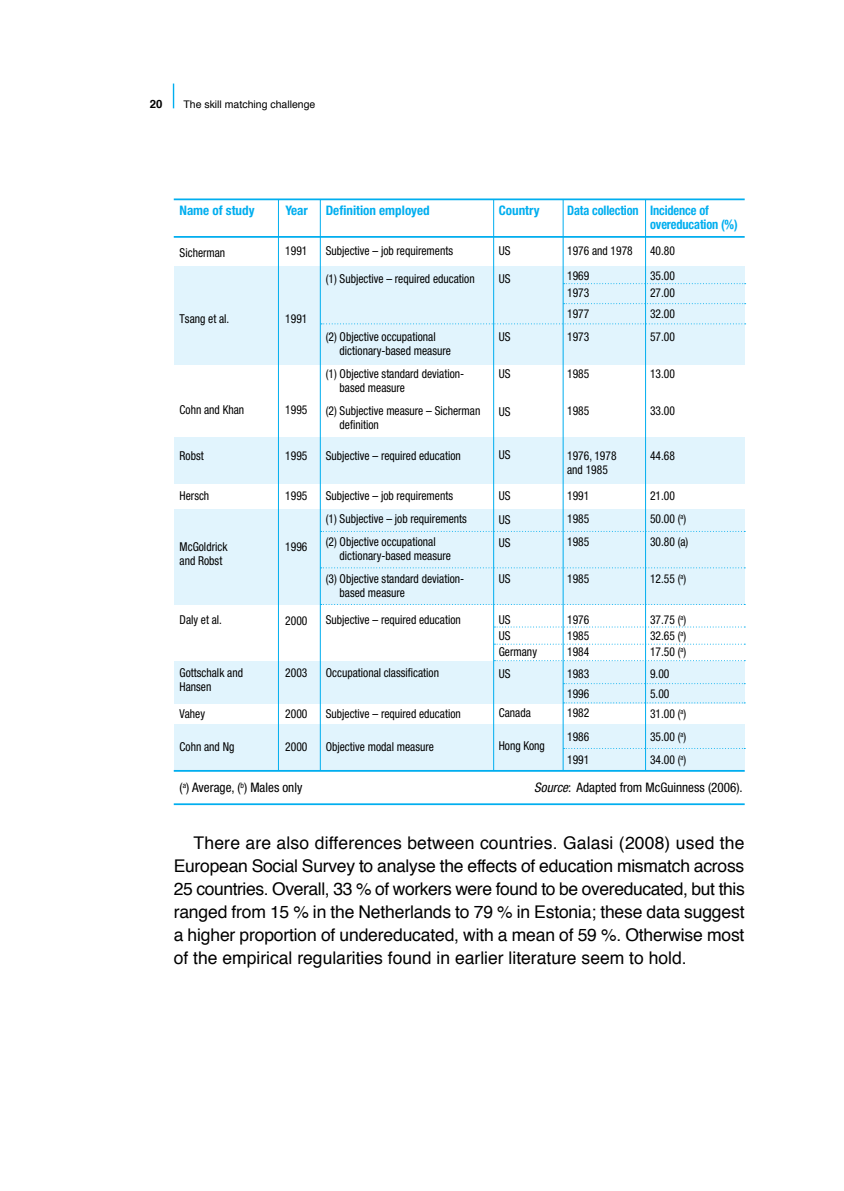
<style>
.page{position:relative;width:844px;height:1191px;background:#fff}
.page>*{position:absolute;margin:0;border:0;box-sizing:border-box;transform-origin:0 0}
.t1{font:17.5px/22.9px "Helvetica";color:#000;text-align:justify}
.t2{font:condensed 13.12px "Helvetica Neue LT Std";color:#000}
.t3{font:700 condensed 13.12px/14px "Helvetica Neue LT Std";letter-spacing:-.01em;color:#00aeef;scale:.94 1}
.t4{font:700 condensed 13.12px "Helvetica Neue LT Std";letter-spacing:-.01em;color:#00aeef}
.t5{font:condensed 12.25px/22.8px "Helvetica Neue LT Std";color:#000;scale:.94 1}
.t6{font:700 11.38px "Helvetica";color:#000}
.t7{font:10.5px "Helvetica";color:#000}
.s1{font-style:italic}
</style>
<div class="page">
<div style="left:174px;top:661px;width:570px;height:42px;background:#e1f4fd"></div>
<div style="left:174px;top:724px;width:570px;height:47px;background:#e1f4fd"></div>
<div style="left:174px;top:266px;width:570px;height:98px;background:#e1f4fd"></div>
<div style="left:174px;top:437px;width:570px;height:46px;background:#e1f4fd"></div>
<div style="left:174px;top:509px;width:571px;height:96px;background:#e1f4fd"></div>
<hr style="left:174px;top:198px;width:570px;height:2px;background:#00aeef">
<hr style="left:278px;top:200px;width:1px;height:571px;background:#00aeef">
<hr style="left:493px;top:200px;width:1px;height:571px;background:#00aeef">
<hr style="left:562px;top:200px;width:1px;height:571px;background:#00aeef">
<hr style="left:645px;top:200px;width:1px;height:571px;background:#00aeef">
<hr style="left:320px;top:200px;width:1px;height:571px;background:#00aeef">
<hr style="left:174px;top:236px;width:570px;height:2px;background:#00aeef">
<hr style="left:174px;top:770px;width:570px;height:1px;background:#00aeef">
<hr style="left:174px;top:803px;width:570px;height:2px;background:#00aeef">
<svg style="left:563px;top:283px;width:182px;height:1px"></svg>
<svg style="left:563px;top:303px;width:182px;height:1px"></svg>
<svg style="left:321px;top:323px;width:424px;height:1px"></svg>
<svg style="left:494px;top:626px;width:251px;height:1px"></svg>
<svg style="left:494px;top:643px;width:251px;height:1px"></svg>
<svg style="left:494px;top:660px;width:251px;height:1px"></svg>
<svg style="left:563px;top:683px;width:182px;height:1px"></svg>
<svg style="left:563px;top:748px;width:182px;height:1px"></svg>
<svg style="left:563px;top:702px;width:182px;height:1px"></svg>
<svg style="left:320px;top:531px;width:425px;height:1px"></svg>
<svg style="left:320px;top:567px;width:425px;height:1px"></svg>
<svg style="left:320px;top:604px;width:425px;height:1px"></svg>
<svg style="left:173px;top:84px;width:1px;height:24px"></svg>
<p class="t6" style="left:150px;top:95px;width:14px">20</p>
<p class="t7" style="left:183px;top:97px;width:133px">The skill matching challenge</p>
<p class="t4" style="left:179px;top:202px;width:77px">Name of study</p>
<p class="t4" style="left:285px;top:202px;width:24px">Year</p>
<p class="t4" style="left:326px;top:202px;width:105px">Definition employed</p>
<p class="t4" style="left:498px;top:202px;width:42px">Country</p>
<p class="t3" style="left:650px;top:203px;width:95px;text-indent:-83px">Data collection Incidence of overeducation (%)</p>
<p class="t5" style="left:180px;top:241px;width:50px">Sicherman</p>
<p class="t5" style="left:326px;top:239px;width:137px">Subjective – job requirements</p>
<p class="t5" style="left:326px;top:267px;width:160px">(1) Subjective – required education</p>
<p class="t5" style="left:498px;top:239px;width:14px">US</p>
<p class="t5" style="left:498px;top:267px;width:14px">US</p>
<p class="t5" style="left:567px;top:239px;width:71px;line-height:24.5px">1976 and 1978<br>1969</p>
<p class="t5" style="left:567px;top:282px;width:25px;line-height:21px">1973<br>1977</p>
<p class="t5" style="left:567px;top:325px;width:25px">1973</p>
<p class="t5" style="left:567px;top:362px;width:25px">1985</p>
<p class="t5" style="left:567px;top:399px;width:25px">1985</p>
<p class="t5" style="left:567px;top:449px;width:54px;line-height:14px">1976, 1978 and 1985</p>
<p class="t5" style="left:567px;top:484px;width:25px;text-align:justify">1991<br>1985<br>1985</p>
<p class="t5" style="left:567px;top:567px;width:25px">1985</p>
<p class="t5" style="left:567px;top:611px;width:25px;line-height:15.9px;text-align:justify">1976<br>1985<br>1984</p>
<p class="t5" style="left:567px;top:663px;width:25px;line-height:19.6px;text-align:justify">1983<br>1996<br>1982</p>
<p class="t5" style="left:567px;top:725px;width:25px">1986<br>1991</p>
<p class="t5" style="left:650px;top:239px;width:28px;line-height:24.5px">40.80<br>35.00</p>
<p class="t5" style="left:650px;top:282px;width:28px;line-height:21px">27.00<br>32.00</p>
<p class="t5" style="left:650px;top:325px;width:28px">57.00</p>
<p class="t5" style="left:650px;top:362px;width:28px">13.00</p>
<p class="t5" style="left:650px;top:399px;width:28px">33.00</p>
<p class="t5" style="left:650px;top:444px;width:28px">44.68</p>
<p class="t5" style="left:650px;top:484px;width:42px">21.00<br>50.00 (<sup>a</sup>)<br>30.80 (a)</p>
<p class="t5" style="left:650px;top:567px;width:40px">12.55 (<sup>a</sup>)</p>
<p class="t5" style="left:650px;top:611px;width:40px;line-height:16.3px;text-align:justify">37.75 (<sup>a</sup>)<br>32.65 (<sup>a</sup>)<br>17.50 (<sup>a</sup>)</p>
<p class="t5" style="left:650px;top:664px;width:40px;line-height:19.6px">9.00<br>5.00<br>31.00 (<sup>a</sup>)</p>
<p class="t5" style="left:650px;top:725px;width:40px">35.00 (<sup>a</sup>)<br>34.00 (<sup>a</sup>)</p>
<p class="t5" style="left:285px;top:239px;width:25px">1991</p>
<p class="t5" style="left:285px;top:307px;width:25px">1991</p>
<p class="t5" style="left:180px;top:307px;width:54px">Tsang et al.</p>
<p class="t5" style="left:339px;top:330px;width:120px;line-height:14px;text-indent:-14px">(2) Objective occupational dictionary-based measure</p>
<p class="t5" style="left:339px;top:366px;width:134px;line-height:14px;text-indent:-14px">(1) Objective standard deviation&shy;based measure</p>
<p class="t5" style="left:339px;top:403px;width:151px;line-height:14px;text-indent:-14px">(2) Subjective measure – Sicherman definition</p>
<p class="t5" style="left:326px;top:444px;width:145px">Subjective – required education</p>
<p class="t5" style="left:326px;top:484px;width:152px">Subjective – job requirements (1) Subjective – job requirements (2) Objective occupational</p>
<p class="t5" style="left:326px;top:544px;width:149px;text-align:center">dictionary-based measure<br>(3) Objective standard deviation-</p>
<p class="t5" style="left:339px;top:581px;width:71px">based measure</p>
<p class="t5" style="left:326px;top:608px;width:145px">Subjective – required education</p>
<p class="t5" style="left:498px;top:325px;width:14px">US</p>
<p class="t5" style="left:498px;top:362px;width:14px">US</p>
<p class="t5" style="left:498px;top:400px;width:14px">US</p>
<p class="t5" style="left:498px;top:443px;width:14px">US</p>
<p class="t5" style="left:498px;top:483px;width:14px;line-height:24.5px">US<br>US</p>
<p class="t5" style="left:498px;top:531px;width:14px">US</p>
<p class="t5" style="left:498px;top:567px;width:14px">US</p>
<p class="t5" style="left:498px;top:611px;width:42px;line-height:15.9px">US<br>US<br>Germany</p>
<p class="t5" style="left:498px;top:662px;width:14px">US</p>
<p class="t5" style="left:498px;top:701px;width:36px">Canada</p>
<p class="t5" style="left:498px;top:734px;width:50px">Hong Kong</p>
<p class="t5" style="left:285px;top:398px;width:25px">1995</p>
<p class="t5" style="left:285px;top:444px;width:25px">1995</p>
<p class="t5" style="left:285px;top:484px;width:25px">1995</p>
<p class="t5" style="left:180px;top:398px;width:70px">Cohn and Khan</p>
<p class="t5" style="left:180px;top:444px;width:27px">Robst</p>
<p class="t5" style="left:180px;top:484px;width:33px">Hersch</p>
<p class="t5" style="left:180px;top:539px;width:52px;line-height:14px">McGoldrick and Robst</p>
<p class="t5" style="left:285px;top:535px;width:25px">1996</p>
<p class="t5" style="left:180px;top:608px;width:47px">Daly et al.</p>
<p class="t5" style="left:285px;top:609px;width:25px">2000</p>
<p class="t5" style="left:180px;top:665px;width:69px;line-height:14px">Gottschalk and<br>Hansen</p>
<p class="t5" style="left:180px;top:702px;width:28px">Vahey</p>
<p class="t5" style="left:180px;top:735px;width:60px">Cohn and Ng</p>
<p class="t5" style="left:326px;top:661px;width:122px">Occupational classification</p>
<p class="t5" style="left:326px;top:701px;width:145px">Subjective – required education</p>
<p class="t5" style="left:326px;top:735px;width:116px">Objective modal measure</p>
<p class="t5" style="left:285px;top:661px;width:25px">2003</p>
<p class="t5" style="left:285px;top:702px;width:25px">2000</p>
<p class="t5" style="left:285px;top:735px;width:25px">2000</p>
<p class="t2" style="left:180px;top:780px;width:124px">(<sup>a</sup>) Average, (<sup>b</sup>) Males only</p>
<p class="t2" style="left:534px;top:780px;width:210px"><span class="s1">Source</span>: Adapted from McGuinness (2006).</p>
<p class="t1" style="left:174px;top:832px;width:572px;text-indent:20px">There are also differences between countries. Galasi (2008) used the European Social Survey to analyse the effects of education mismatch across 25 countries. Overall, 33 % of workers were found to be overeducated, but this ranged from 15 % in the Netherlands to 79 % in Estonia; these data suggest a higher proportion of undereducated, with a mean of 59 %. Otherwise most of the empirical regularities found in earlier literature seem to hold.</p>
</div>
